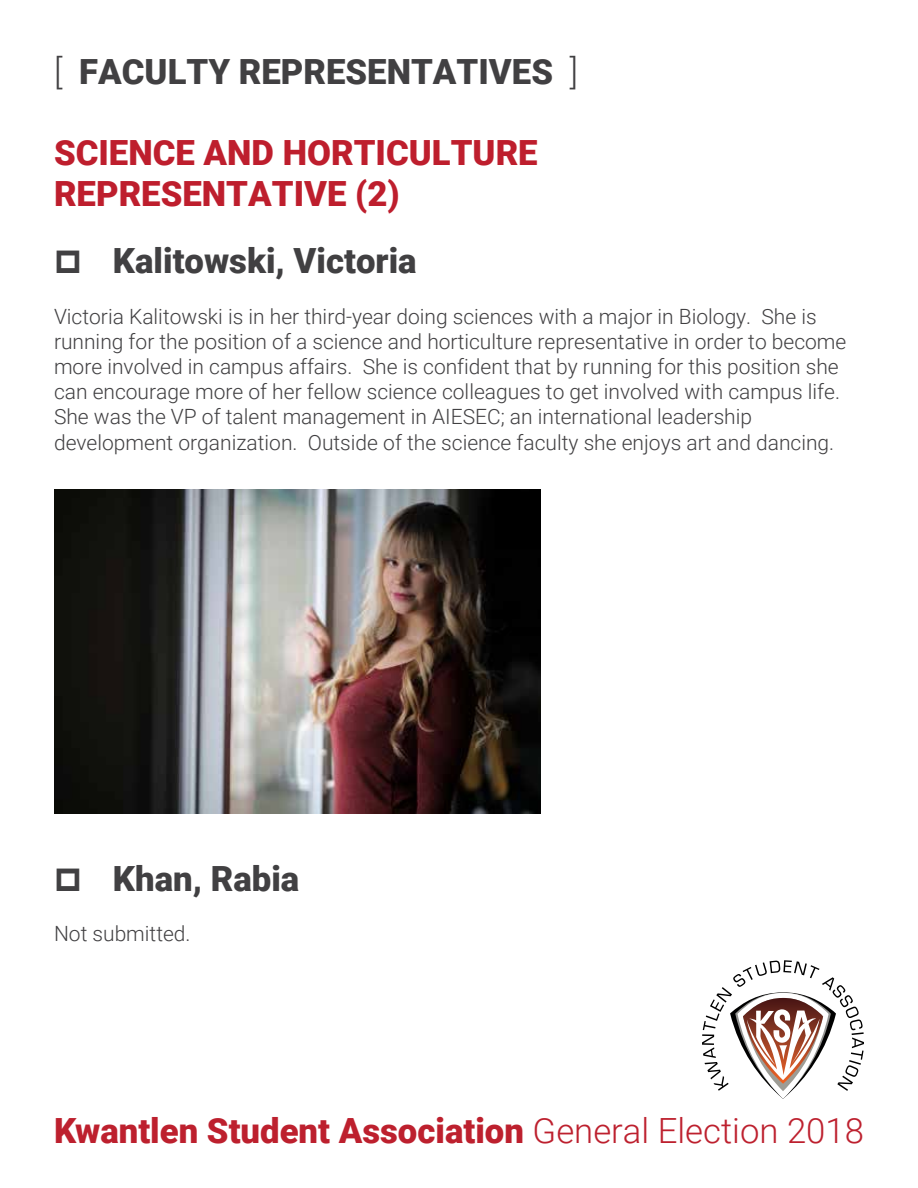
<style>
.page{position:relative;width:918px;height:1188px;background:#fff}
.page>*{position:absolute;margin:0;border:0;box-sizing:border-box;transform-origin:0 0}
.t1{font:900 34.65px "Roboto";color:#414042}
.t2{font:900 34.65px "Roboto";color:#bd202e}
.t3{font:900 34.65px/41.7px "Roboto";color:#be1e2d}
.t4{font:300 21px/25.2px "Roboto";color:#414042}
.s1{font-weight:300}
</style>
<div class="page">
<svg style="left:702px;top:960px;width:162px;height:139px"></svg>
<img style="left:54px;top:490px;width:486px;height:324px">
<h1 class="t1" style="left:54px;top:47px;width:526px"><span class="s1">[</span> FACULTY REPRESENTATIVES <span class="s1">]</span></h1>
<h1 class="t3" style="left:54px;top:130px;width:485px">SCIENCE AND HORTICULTURE<br>REPRESENTATIVE (2)</h1>
<h1 class="t1" style="left:113px;top:237px;width:305px">Kalitowski, Victoria</h1>
<p class="t4" style="left:54px;top:303px;width:794px">Victoria Kalitowski is in her third-year doing sciences with a major in Biology. She is running for the position of a science and horticulture representative in order to become more involved in campus affairs. She is confident that by running for this position she can encourage more of her fellow science colleagues to get involved with campus life.<br>She was the VP of talent management in AIESEC; an international leadership development organization. Outside of the science faculty she enjoys art and dancing.</p>
<h1 class="t1" style="left:113px;top:854px;width:188px">Khan, Rabia</h1>
<p class="t4" style="left:54px;top:920px;width:138px">Not submitted.</p>
<h1 class="t2" style="left:54px;top:1107px;width:811px">Kwantlen Student Association <span class="s1">General Election 2018</span></h1>
</div>
